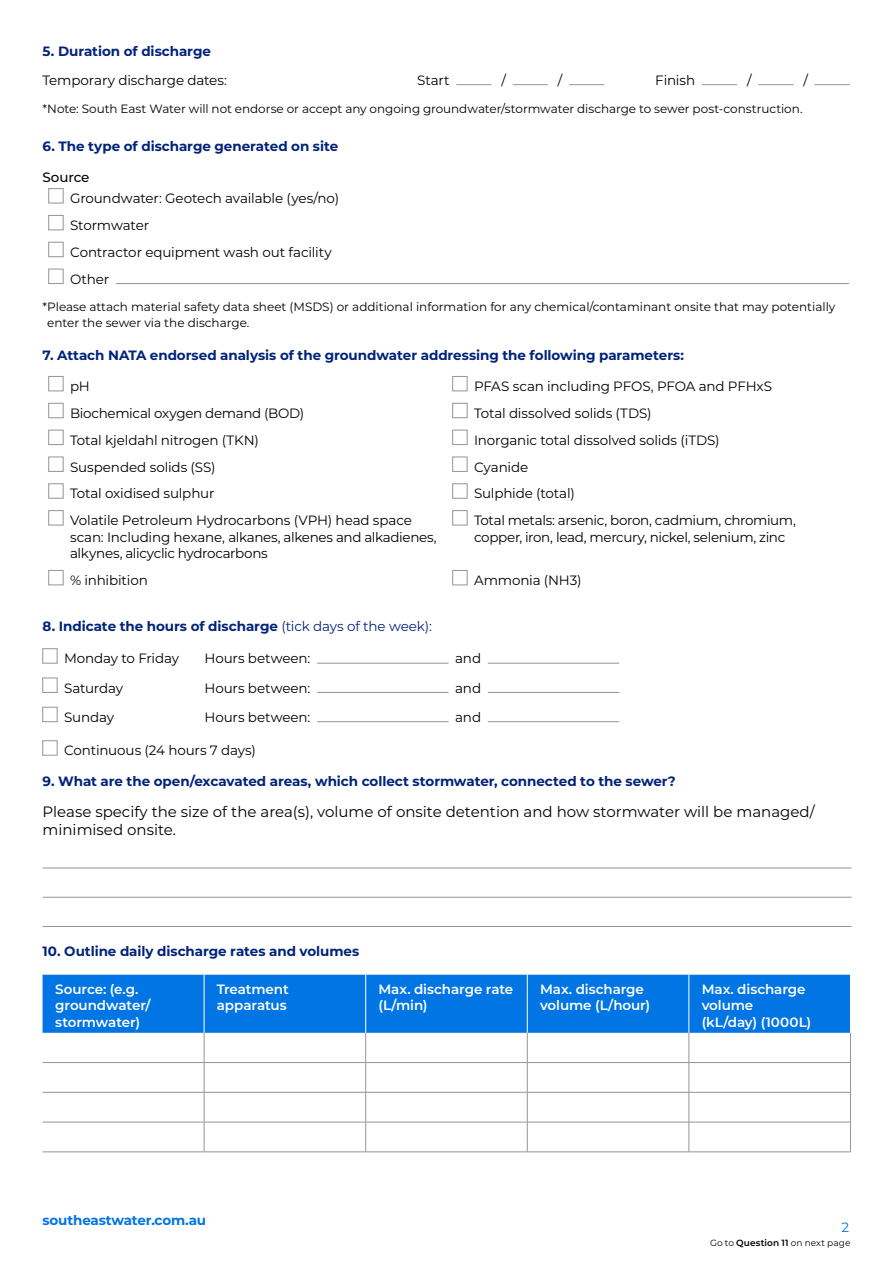
<style>
.page{position:relative;width:893px;height:1263px;background:#fff}
.page>*{position:absolute;margin:0;border:0;box-sizing:border-box;transform-origin:0 0}
.t1{font:15px/18px "Montserrat";color:#000}
.t2{font:13.5px/26.8px "Montserrat";letter-spacing:-.015em;color:#000}
.t3{font:700 13.5px "Montserrat";letter-spacing:-.005em;color:#002379}
.t4{font:600 13.5px/16.5px "Montserrat";letter-spacing:-.005em;color:#fff}
.t5{font:700 13.5px "Montserrat";letter-spacing:-.01em;color:#0075e3}
.t6{font:500 13.5px "Montserrat";letter-spacing:-.01em;color:#000}
.t7{font:13.5px "Montserrat";color:#0075e3}
.t8{font:12px/15px "Montserrat";color:#000}
.t9{font:9px "Montserrat";letter-spacing:.005em;color:#000}
.s1{font-weight:400}
.s2{font-weight:600}
</style>
<div class="page">
<div style="left:43px;top:648px;width:14px;height:15px;border:1px solid #939598"></div>
<hr style="left:317px;top:663px;width:132px;height:1px;background:#939598">
<hr style="left:488px;top:663px;width:131px;height:1px;background:#939598">
<div style="left:43px;top:678px;width:14px;height:15px;border:1px solid #939598"></div>
<hr style="left:317px;top:692px;width:132px;height:1px;background:#939598">
<hr style="left:488px;top:692px;width:131px;height:1px;background:#939598">
<div style="left:43px;top:707px;width:14px;height:15px;border:1px solid #939598"></div>
<hr style="left:317px;top:721px;width:132px;height:1px;background:#939598">
<hr style="left:488px;top:721px;width:131px;height:1px;background:#939598">
<div style="left:43px;top:740px;width:14px;height:15px;border:1px solid #939598"></div>
<hr style="left:43px;top:868px;width:808px;height:1px;background:#939598">
<hr style="left:43px;top:897px;width:808px;height:1px;background:#939598">
<hr style="left:43px;top:926px;width:808px;height:1px;background:#939598">
<div style="left:43px;top:975px;width:807px;height:58px;background:#0075e3"></div>
<svg style="left:365px;top:1033px;width:1px;height:59px"></svg>
<hr style="left:365px;top:1092px;width:1px;height:30px;background:#939598">
<hr style="left:365px;top:1122px;width:1px;height:30px;background:#939598">
<svg style="left:527px;top:1033px;width:1px;height:59px"></svg>
<svg style="left:689px;top:1033px;width:1px;height:59px"></svg>
<svg style="left:850px;top:1033px;width:1px;height:59px"></svg>
<hr style="left:527px;top:1092px;width:1px;height:30px;background:#939598">
<hr style="left:689px;top:1092px;width:1px;height:30px;background:#939598">
<hr style="left:850px;top:1092px;width:1px;height:30px;background:#939598">
<hr style="left:527px;top:1122px;width:1px;height:30px;background:#939598">
<hr style="left:689px;top:1122px;width:1px;height:30px;background:#939598">
<hr style="left:850px;top:1122px;width:1px;height:30px;background:#939598">
<hr style="left:366px;top:1062px;width:161px;height:1px;background:#939598">
<hr style="left:527px;top:1062px;width:162px;height:1px;background:#939598">
<hr style="left:689px;top:1062px;width:162px;height:1px;background:#939598">
<hr style="left:366px;top:1092px;width:161px;height:1px;background:#939598">
<hr style="left:527px;top:1092px;width:162px;height:1px;background:#939598">
<hr style="left:689px;top:1092px;width:162px;height:1px;background:#939598">
<hr style="left:366px;top:1122px;width:161px;height:1px;background:#939598">
<hr style="left:527px;top:1122px;width:162px;height:1px;background:#939598">
<hr style="left:689px;top:1122px;width:162px;height:1px;background:#939598">
<hr style="left:366px;top:1151px;width:161px;height:1px;background:#939598">
<hr style="left:527px;top:1151px;width:162px;height:1px;background:#939598">
<hr style="left:689px;top:1151px;width:162px;height:1px;background:#939598">
<hr style="left:204px;top:975px;width:1px;height:58px;background:#fff">
<hr style="left:365px;top:975px;width:1px;height:58px;background:#fff">
<hr style="left:527px;top:975px;width:1px;height:58px;background:#fff">
<hr style="left:688px;top:975px;width:1px;height:58px;background:#fff">
<hr style="left:43px;top:1062px;width:161px;height:1px;background:#939598">
<hr style="left:204px;top:1062px;width:162px;height:1px;background:#939598">
<svg style="left:204px;top:1033px;width:1px;height:59px"></svg>
<hr style="left:43px;top:1092px;width:161px;height:1px;background:#939598">
<hr style="left:204px;top:1092px;width:162px;height:1px;background:#939598">
<hr style="left:204px;top:1092px;width:1px;height:30px;background:#939598">
<hr style="left:43px;top:1122px;width:161px;height:1px;background:#939598">
<hr style="left:204px;top:1122px;width:162px;height:1px;background:#939598">
<hr style="left:204px;top:1122px;width:1px;height:30px;background:#939598">
<hr style="left:43px;top:1151px;width:161px;height:1px;background:#939598">
<hr style="left:204px;top:1151px;width:162px;height:1px;background:#939598">
<hr style="left:456px;top:84px;width:35px;height:1px;background:#939598">
<hr style="left:513px;top:84px;width:35px;height:1px;background:#939598">
<hr style="left:569px;top:84px;width:35px;height:1px;background:#939598">
<hr style="left:702px;top:84px;width:35px;height:1px;background:#939598">
<hr style="left:758px;top:84px;width:35px;height:1px;background:#939598">
<hr style="left:815px;top:84px;width:35px;height:1px;background:#939598">
<div style="left:49px;top:188px;width:14px;height:15px;border:1px solid #939598"></div>
<div style="left:49px;top:215px;width:14px;height:15px;border:1px solid #939598"></div>
<div style="left:49px;top:242px;width:14px;height:15px;border:1px solid #939598"></div>
<div style="left:49px;top:269px;width:14px;height:15px;border:1px solid #939598"></div>
<hr style="left:116px;top:283px;width:733px;height:1px;background:#939598">
<div style="left:49px;top:376px;width:14px;height:15px;border:1px solid #939598"></div>
<div style="left:452px;top:376px;width:15px;height:15px;border:1px solid #939598"></div>
<div style="left:49px;top:403px;width:14px;height:15px;border:1px solid #939598"></div>
<div style="left:452px;top:403px;width:15px;height:15px;border:1px solid #939598"></div>
<div style="left:49px;top:430px;width:14px;height:15px;border:1px solid #939598"></div>
<div style="left:452px;top:430px;width:15px;height:15px;border:1px solid #939598"></div>
<div style="left:49px;top:457px;width:14px;height:15px;border:1px solid #939598"></div>
<div style="left:452px;top:457px;width:15px;height:15px;border:1px solid #939598"></div>
<div style="left:452px;top:484px;width:15px;height:14px;border:1px solid #939598"></div>
<div style="left:49px;top:510px;width:14px;height:15px;border:1px solid #939598"></div>
<div style="left:452px;top:510px;width:15px;height:15px;border:1px solid #939598"></div>
<div style="left:49px;top:570px;width:14px;height:15px;border:1px solid #939598"></div>
<div style="left:452px;top:570px;width:15px;height:15px;border:1px solid #939598"></div>
<p class="t3" style="left:43px;top:41px;width:170px">5. Duration of discharge</p>
<p class="t2" style="left:43px;top:66px;width:186px">Temporary discharge dates:</p>
<p class="t2" style="left:417px;top:66px;width:34px">Start</p>
<p class="t2" style="left:502px;top:66px;width:6px">/</p>
<p class="t2" style="left:558px;top:66px;width:6px">/</p>
<p class="t2" style="left:655px;top:66px;width:41px">Finish</p>
<p class="t2" style="left:747px;top:66px;width:6px">/</p>
<p class="t2" style="left:803px;top:66px;width:6px">/</p>
<p class="t8" style="left:43px;top:100px;width:761px">*Note: South East Water will not endorse or accept any ongoing groundwater/stormwater discharge to sewer post-construction.</p>
<p class="t3" style="left:43px;top:136px;width:297px">6. The type of discharge generated on site</p>
<p class="t6" style="left:43px;top:168px;width:48px">Source</p>
<p class="t2" style="left:70px;top:185px;width:270px">Groundwater: Geotech available (yes/no)<br>Stormwater<br>Contractor equipment wash out facility<br>Other</p>
<p class="t8" style="left:47px;top:299px;width:790px;text-indent:-5px">*Please attach material safety data sheet (MSDS) or additional information for any chemical/contaminant onsite that may potentially enter the sewer via the discharge.</p>
<p class="t3" style="left:43px;top:345px;width:643px">7. Attach NATA endorsed analysis of the groundwater addressing the following parameters:</p>
<p class="t2" style="left:70px;top:372px;width:21px">pH</p>
<p class="t2" style="left:474px;top:372px;width:300px">PFAS scan including PFOS, PFOA and PFHxS</p>
<p class="t2" style="left:70px;top:399px;width:236px">Biochemical oxygen demand (BOD)</p>
<p class="t2" style="left:474px;top:399px;width:179px">Total dissolved solids (TDS)</p>
<p class="t2" style="left:70px;top:426px;width:190px">Total kjeldahl nitrogen (TKN)</p>
<p class="t2" style="left:474px;top:426px;width:247px">Inorganic total dissolved solids (iTDS)</p>
<p class="t2" style="left:70px;top:453px;width:147px">Suspended solids (SS)</p>
<p class="t2" style="left:474px;top:453px;width:56px">Cyanide</p>
<p class="t2" style="left:70px;top:480px;width:146px">Total oxidised sulphur</p>
<p class="t2" style="left:474px;top:480px;width:102px">Sulphide (total)</p>
<p class="t2" style="left:70px;top:512px;width:368px;line-height:16.5px">Volatile Petroleum Hydrocarbons (VPH) head space scan: Including hexane, alkanes, alkenes and alkadienes, alkynes, alicyclic hydrocarbons</p>
<p class="t2" style="left:474px;top:512px;width:323px;line-height:16.5px">Total metals: arsenic, boron, cadmium, chromium, copper, iron, lead, mercury, nickel, selenium, zinc</p>
<p class="t2" style="left:70px;top:566px;width:79px">% inhibition</p>
<p class="t2" style="left:474px;top:566px;width:109px">Ammonia (NH3)</p>
<p class="t3" style="left:43px;top:616px;width:391px">8. Indicate the hours of discharge <span class="s1">(tick days of the week):</span></p>
<p class="t2" style="left:64px;top:645px;width:117px">Monday to Friday</p>
<p class="t2" style="left:205px;top:645px;width:107px">Hours between:</p>
<p class="t2" style="left:455px;top:645px;width:27px">and</p>
<p class="t2" style="left:64px;top:674px;width:60px">Saturday</p>
<p class="t2" style="left:205px;top:674px;width:107px">Hours between:</p>
<p class="t2" style="left:455px;top:674px;width:27px">and</p>
<p class="t2" style="left:64px;top:703px;width:52px">Sunday</p>
<p class="t2" style="left:205px;top:703px;width:107px">Hours between:</p>
<p class="t2" style="left:455px;top:703px;width:27px">and</p>
<p class="t2" style="left:64px;top:737px;width:193px">Continuous (24 hours 7 days)</p>
<p class="t3" style="left:43px;top:771px;width:635px">9. What are the open/excavated areas, which collect stormwater, connected to the sewer?</p>
<p class="t1" style="left:43px;top:802px;width:774px">Please specify the size of the area(s), volume of onsite detention and how stormwater will be managed/ minimised onsite.</p>
<p class="t3" style="left:43px;top:941px;width:318px">10. Outline daily discharge rates and volumes</p>
<p class="t4" style="left:55px;top:980px;width:97px">Source: (e.g. groundwater/ stormwater)</p>
<p class="t4" style="left:217px;top:980px;width:73px">Treatment apparatus</p>
<p class="t4" style="left:378px;top:980px;width:136px">Max. discharge rate (L/min)</p>
<p class="t4" style="left:540px;top:980px;width:112px">Max. discharge volume (L/hour)</p>
<p class="t4" style="left:702px;top:980px;width:111px">Max. discharge volume (kL/day) (1000L)</p>
<p class="t5" style="left:43px;top:1210px;width:165px">southeastwater.com.au</p>
<p class="t7" style="left:842px;top:1218px;width:9px">2</p>
<p class="t9" style="left:710px;top:1237px;width:142px">Go to <span class="s2">Question 11</span> on next page</p>
</div>
